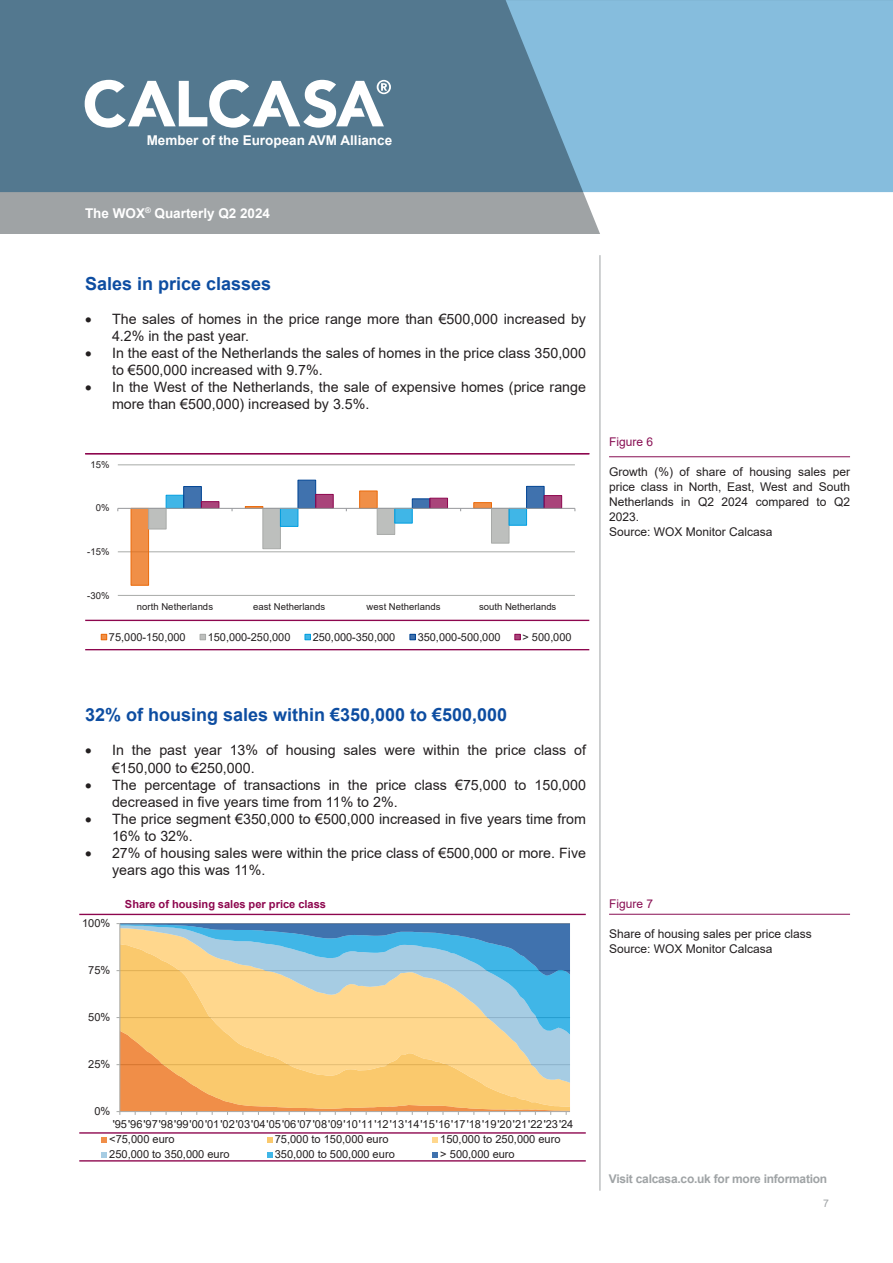
<style>
.page{position:relative;width:893px;height:1263px;background:#fff}
.page>*{position:absolute;margin:0;border:0;box-sizing:border-box;transform-origin:0 0}
.t1{font:700 18px "Arial";color:#0d4da1}
.t2{font:14.25px/17.1px "Arial";color:#231f20}
.t3{font:700 13.5px "Arial";color:#fff}
.t4{font:12px/15px "Arial";color:#231f20}
.t5{font:700 12px "Arial";letter-spacing:-.02em;color:#9fa3a5}
.t6{font:12px "Arial";color:#880e53}
.t7{font:11.1px "Arial";letter-spacing:-.005em;color:#231f20}
.t8{font:700 11.1px "Arial";color:#8d064e}
.t9{font:10.95px "Arial";letter-spacing:-.005em;color:#231f20}
.t10{font:10.5px "Arial";color:#9fa3a5}
.t11{font:9.45px "Arial";color:#231f20}
</style>
<div class="page">
<hr style="left:600px;top:255px;width:1px;height:936px;background:#9fa3a5">
<div style="left:0;top:0;width:893px;height:234px;background:#9fa3a5"></div>
<div style="left:583px;top:192px;width:310px;height:42px;background:#fff"></div>
<svg style="left:0;top:0;width:893px;height:192px;background:#6895b0"></svg>
<svg style="left:85px;top:80px;width:306px;height:48px;background:#9bb0be"></svg>
<hr style="left:609px;top:456px;width:241px;height:1px;background:#880e53">
<hr style="left:118px;top:595px;width:457px;height:1px;background:#a8aaa8">
<hr style="left:118px;top:551px;width:457px;height:1px;background:#a8aaa8">
<hr style="left:118px;top:465px;width:457px;height:1px;background:#a8aaa8">
<hr style="left:118px;top:508px;width:457px;height:1px;background:#989a9d">
<svg style="left:131px;top:480px;width:431px;height:106px"></svg>
<svg style="left:101px;top:634px;width:6px;height:6px"></svg>
<svg style="left:200px;top:634px;width:6px;height:6px"></svg>
<svg style="left:305px;top:634px;width:6px;height:6px"></svg>
<svg style="left:410px;top:634px;width:6px;height:6px"></svg>
<svg style="left:515px;top:634px;width:5px;height:6px"></svg>
<hr style="left:85px;top:649px;width:504px;height:1px;background:#8d064e">
<hr style="left:85px;top:620px;width:504px;height:1px;background:#8d064e">
<hr style="left:85px;top:453px;width:504px;height:1px;background:#8d064e">
<hr style="left:609px;top:914px;width:241px;height:1px;background:#880e53">
<svg style="left:121px;top:976px;width:449px;height:55px;background:#dbce9e"></svg>
<hr style="left:120px;top:923px;width:1px;height:188px;background:#a8aaa8">
<svg style="left:117px;top:923px;width:453px;height:53px;background:#83b0c4"></svg>
<svg style="left:117px;top:1031px;width:453px;height:84px;background:#f3c67f"></svg>
<svg style="left:101px;top:1137px;width:6px;height:6px"></svg>
<svg style="left:267px;top:1137px;width:5px;height:6px"></svg>
<svg style="left:432px;top:1137px;width:6px;height:6px"></svg>
<svg style="left:101px;top:1152px;width:6px;height:5px"></svg>
<svg style="left:267px;top:1152px;width:5px;height:5px"></svg>
<svg style="left:432px;top:1152px;width:6px;height:5px"></svg>
<hr style="left:79px;top:914px;width:507px;height:1px;background:#8d064e">
<hr style="left:79px;top:1132px;width:507px;height:1px;background:#8d064e">
<hr style="left:79px;top:1160px;width:507px;height:1px;background:#8d064e">
<p class="t3" style="left:147px;top:131px;width:247px">Member of the European AVM Alliance</p>
<p class="t3" style="left:85px;top:203px;width:187px">The WOX<sup>®</sup> Quarterly Q2 2024</p>
<p class="t1" style="left:85px;top:270px;width:188px">Sales in price classes</p>
<p class="t2" style="left:112px;top:310px;width:475px;text-indent:-27px">• The sales of homes in the price range more than €500,000 increased by<br>4.2% in the past year.</p>
<p class="t2" style="left:112px;top:344px;width:476px;text-indent:-27px">• In the east of the Netherlands the sales of homes in the price class 350,000 to €500,000 increased with 9.7%.</p>
<p class="t2" style="left:112px;top:378px;width:475px;text-indent:-27px">• In the West of the Netherlands, the sale of expensive homes (price range more than €500,000) increased by 3.5%.</p>
<p class="t11" style="left:90px;top:458px;width:21px">15%</p>
<p class="t11" style="left:96px;top:502px;width:15px">0%</p>
<p class="t11" style="left:87px;top:545px;width:24px">-15%</p>
<p class="t11" style="left:87px;top:589px;width:24px">-30%</p>
<p class="t11" style="left:137px;top:600px;width:78px">north Netherlands</p>
<p class="t11" style="left:253px;top:600px;width:74px">east Netherlands</p>
<p class="t11" style="left:367px;top:600px;width:76px">west Netherlands</p>
<p class="t11" style="left:479px;top:600px;width:79px">south Netherlands</p>
<p class="t9" style="left:109px;top:629px;width:78px">75,000-150,000</p>
<p class="t9" style="left:208px;top:629px;width:84px">150,000-250,000</p>
<p class="t9" style="left:313px;top:629px;width:84px">250,000-350,000</p>
<p class="t9" style="left:418px;top:629px;width:84px">350,000-500,000</p>
<p class="t9" style="left:523px;top:629px;width:50px">&gt; 500,000</p>
<p class="t6" style="left:609px;top:433px;width:46px">Figure 6</p>
<p class="t4" style="left:609px;top:464px;width:242px">Growth (%) of share of housing sales per price class in North, East, West and South<br>Netherlands in Q2 2024 compared to Q2<br>2023.<br>Source: WOX Monitor Calcasa</p>
<p class="t1" style="left:85px;top:702px;width:424px">32% of housing sales within €350,000 to €500,000</p>
<p class="t2" style="left:112px;top:742px;width:475px;text-indent:-27px">• In the past year 13% of housing sales were within the price class of €150,000 to €250,000.</p>
<p class="t2" style="left:112px;top:776px;width:475px;text-indent:-27px">• The percentage of transactions in the price class €75,000 to 150,000 decreased in five years time from 11% to 2%.</p>
<p class="t2" style="left:112px;top:810px;width:475px;text-indent:-27px">• The price segment €350,000 to €500,000 increased in five years time from<br>16% to 32%.</p>
<p class="t2" style="left:112px;top:844px;width:475px;text-indent:-27px">• 27% of housing sales were within the price class of €500,000 or more. Five years ago this was 11%.</p>
<p class="t7" style="left:82px;top:915px;width:30px">100%</p>
<p class="t7" style="left:88px;top:962px;width:24px">75%</p>
<p class="t7" style="left:88px;top:1009px;width:24px">50%</p>
<p class="t7" style="left:88px;top:1056px;width:24px">25%</p>
<p class="t7" style="left:94px;top:1103px;width:17px">0%</p>
<p class="t8" style="left:125px;top:896px;width:203px">Share of housing sales per price class</p>
<p class="t7" style="left:113px;top:1117px;width:462px">'95'96'97'98'99'00'01'02'03'04'05'06'07'08'09'10'11'12'13'14'15'16'17'18'19'20'21'22'23'24</p>
<p class="t7" style="left:109px;top:1132px;width:67px">&lt;75,000 euro</p>
<p class="t7" style="left:275px;top:1132px;width:115px">75,000 to 150,000 euro</p>
<p class="t7" style="left:440px;top:1132px;width:122px">150,000 to 250,000 euro</p>
<p class="t7" style="left:109px;top:1147px;width:122px">250,000 to 350,000 euro</p>
<p class="t7" style="left:275px;top:1147px;width:122px">350,000 to 500,000 euro</p>
<p class="t7" style="left:440px;top:1147px;width:76px">&gt; 500,000 euro</p>
<p class="t6" style="left:609px;top:895px;width:46px">Figure 7</p>
<p class="t4" style="left:609px;top:926px;width:204px">Share of housing sales per price class<br>Source: WOX Monitor Calcasa</p>
<p class="t5" style="left:609px;top:1171px;width:220px">Visit calcasa.co.uk for more information</p>
<p class="t10" style="left:823px;top:1196px;width:7px">7</p>
</div>
